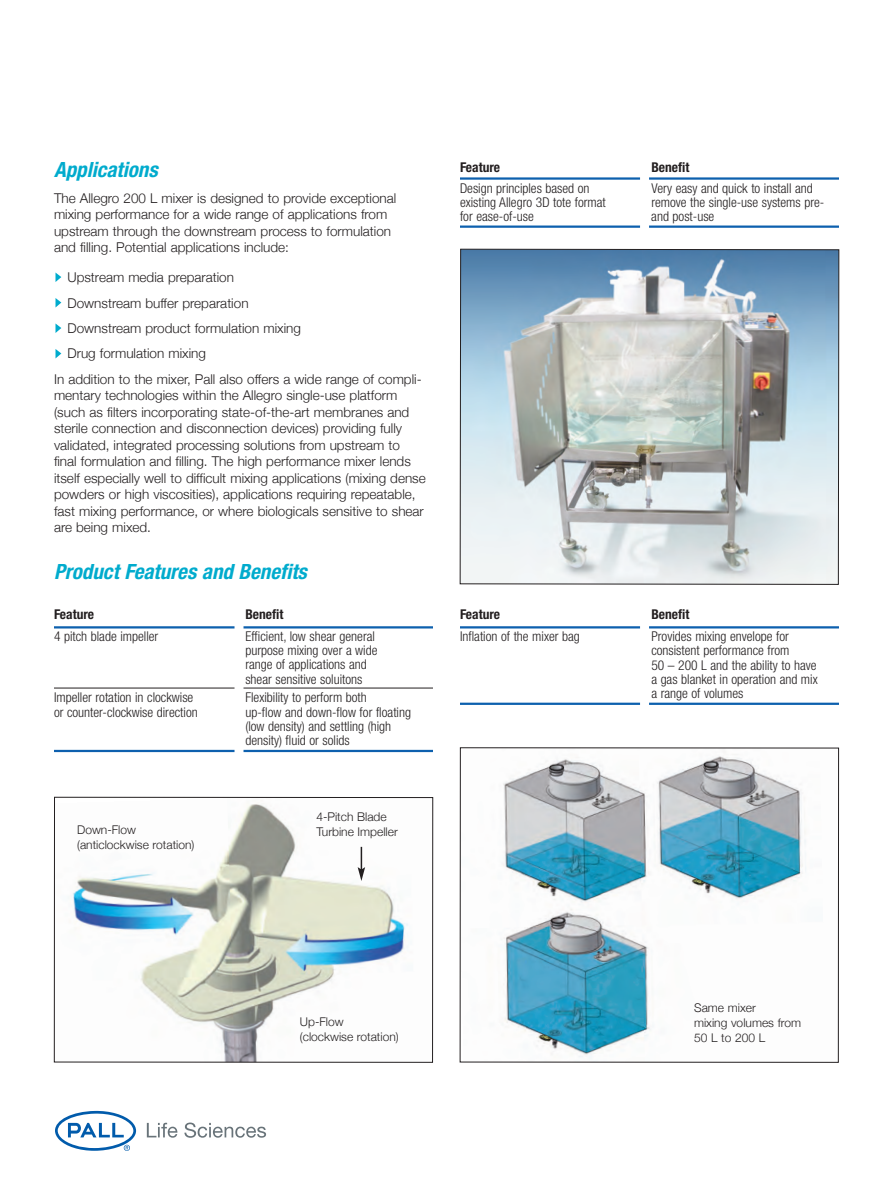
<style>
.page{position:relative;width:893px;height:1191px;background:#fff}
.page>*{position:absolute;margin:0;border:0;box-sizing:border-box;transform-origin:0 0}
.t1{font:italic 700 condensed 21px "Helvetica Neue";color:#00abcd}
.t2{font:300 13.5px/16.5px "Helvetica Neue";color:#231f20}
.t3{font:300 condensed 13.5px/14.2px "Helvetica Neue";color:#231f20}
.t4{font:700 condensed 13.5px "Helvetica Neue";color:#231f20}
.t5{font:300 12px/15px "Helvetica Neue";color:#231f20}
</style>
<div class="page">
<svg style="left:55px;top:1110px;width:81px;height:40px"></svg>
<svg style="left:147px;top:1122px;width:30px;height:15px"></svg>
<svg style="left:184px;top:1122px;width:82px;height:15px"></svg>
<hr style="left:54px;top:626px;width:379px;height:2px;background:#0d60ae">
<hr style="left:54px;top:688px;width:379px;height:1px;background:#231f20">
<hr style="left:54px;top:750px;width:379px;height:2px;background:#0d60ae">
<hr style="left:460px;top:177px;width:379px;height:3px;background:#0d60ae">
<hr style="left:460px;top:225px;width:379px;height:3px;background:#0d60ae">
<hr style="left:460px;top:626px;width:379px;height:2px;background:#0d60ae">
<hr style="left:460px;top:702px;width:379px;height:3px;background:#0d60ae">
<svg style="left:56px;top:273px;width:5px;height:9px"></svg>
<svg style="left:56px;top:298px;width:5px;height:9px"></svg>
<svg style="left:56px;top:324px;width:5px;height:9px"></svg>
<svg style="left:56px;top:349px;width:5px;height:9px"></svg>
<img style="left:72px;top:804px;width:336px;height:256px">
<div style="left:54px;top:797px;width:379px;height:265px;border:1px solid #231f20"></div>
<div style="left:640px;top:162px;width:9px;height:570px;background:#fff"></div>
<svg style="left:459px;top:248px;width:381px;height:337px;background:#b5c2c9"></svg>
<img style="left:503px;top:756px;width:303px;height:302px">
<div style="left:460px;top:747px;width:379px;height:315px;border:1px solid #231f20"></div>
<div style="left:234px;top:605px;width:9px;height:154px;background:#fff"></div>
<svg style="left:358px;top:847px;width:7px;height:34px"></svg>
<h1 class="t1" style="left:54px;top:157px;width:105px">Applications</h1>
<p class="t2" style="left:54px;top:189px;width:344px">The Allegro 200 L mixer is designed to provide exceptional mixing performance for a wide range of applications from upstream through the downstream process to formulation and filling. Potential applications include:</p>
<p class="t2" style="left:68px;top:269px;width:168px">Upstream media preparation</p>
<p class="t2" style="left:68px;top:294px;width:183px">Downstream buffer preparation</p>
<p class="t2" style="left:68px;top:320px;width:235px">Downstream product formulation mixing</p>
<p class="t2" style="left:68px;top:345px;width:140px">Drug formulation mixing</p>
<p class="t2" style="left:54px;top:370px;width:369px">In addition to the mixer, Pall also offers a wide range of compli-</p>
<p class="t2" style="left:54px;top:387px;width:373px">mentary technologies within the Allegro single-use platform (such as filters incorporating state-of-the-art membranes and sterile connection and disconnection devices) providing fully validated, integrated processing solutions from upstream to final formulation and filling. The high performance mixer lends itself especially well to difficult mixing applications (mixing dense powders or high viscosities), applications requiring repeatable, fast mixing performance, or where biologicals sensitive to shear are being mixed.</p>
<h1 class="t1" style="left:54px;top:559px;width:254px">Product Features and Benefits</h1>
<p class="t4" style="left:54px;top:606px;width:42px">Feature</p>
<p class="t4" style="left:245px;top:606px;width:39px">Benefit</p>
<p class="t3" style="left:54px;top:629px;width:106px">4 pitch blade impeller</p>
<p class="t3" style="left:245px;top:629px;width:134px">Efficient, low shear general purpose mixing over a wide range of applications and shear sensitive soluitons</p>
<p class="t3" style="left:54px;top:690px;width:141px">Impeller rotation in clockwise</p>
<p class="t3" style="left:245px;top:690px;width:123px">Flexibility to perform both</p>
<p class="t3" style="left:54px;top:704px;width:145px">or counter-clockwise direction</p>
<p class="t3" style="left:245px;top:704px;width:167px">up-flow and down-flow for floating (low density) and settling (high density) fluid or solids</p>
<p class="t5" style="left:77px;top:821px;width:119px">Down-Flow (anticlockwise rotation)</p>
<p class="t5" style="left:316px;top:809px;width:83px">4-Pitch Blade<br>Turbine Impeller</p>
<p class="t4" style="left:460px;top:159px;width:42px">Feature</p>
<p class="t4" style="left:651px;top:159px;width:39px">Benefit</p>
<p class="t3" style="left:460px;top:181px;width:131px">Design principles based on</p>
<p class="t3" style="left:651px;top:181px;width:163px">Very easy and quick to install and</p>
<p class="t3" style="left:460px;top:195px;width:147px">existing Allegro 3D tote format</p>
<p class="t3" style="left:651px;top:195px;width:174px">remove the single-use systems pre-</p>
<p class="t3" style="left:460px;top:209px;width:75px">for ease-of-use</p>
<p class="t3" style="left:651px;top:209px;width:65px">and post-use</p>
<p class="t4" style="left:460px;top:606px;width:42px">Feature</p>
<p class="t4" style="left:651px;top:606px;width:39px">Benefit</p>
<p class="t3" style="left:460px;top:629px;width:121px">Inflation of the mixer bag</p>
<p class="t3" style="left:651px;top:629px;width:168px">Provides mixing envelope for consistent performance from<br>50 – 200 L and the ability to have a gas blanket in operation and mix a range of volumes</p>
<p class="t5" style="left:300px;top:1014px;width:100px">Up-Flow (clockwise rotation)</p>
<p class="t5" style="left:694px;top:999px;width:108px">Same mixer<br>mixing volumes from<br>50 L to 200 L</p>
</div>
